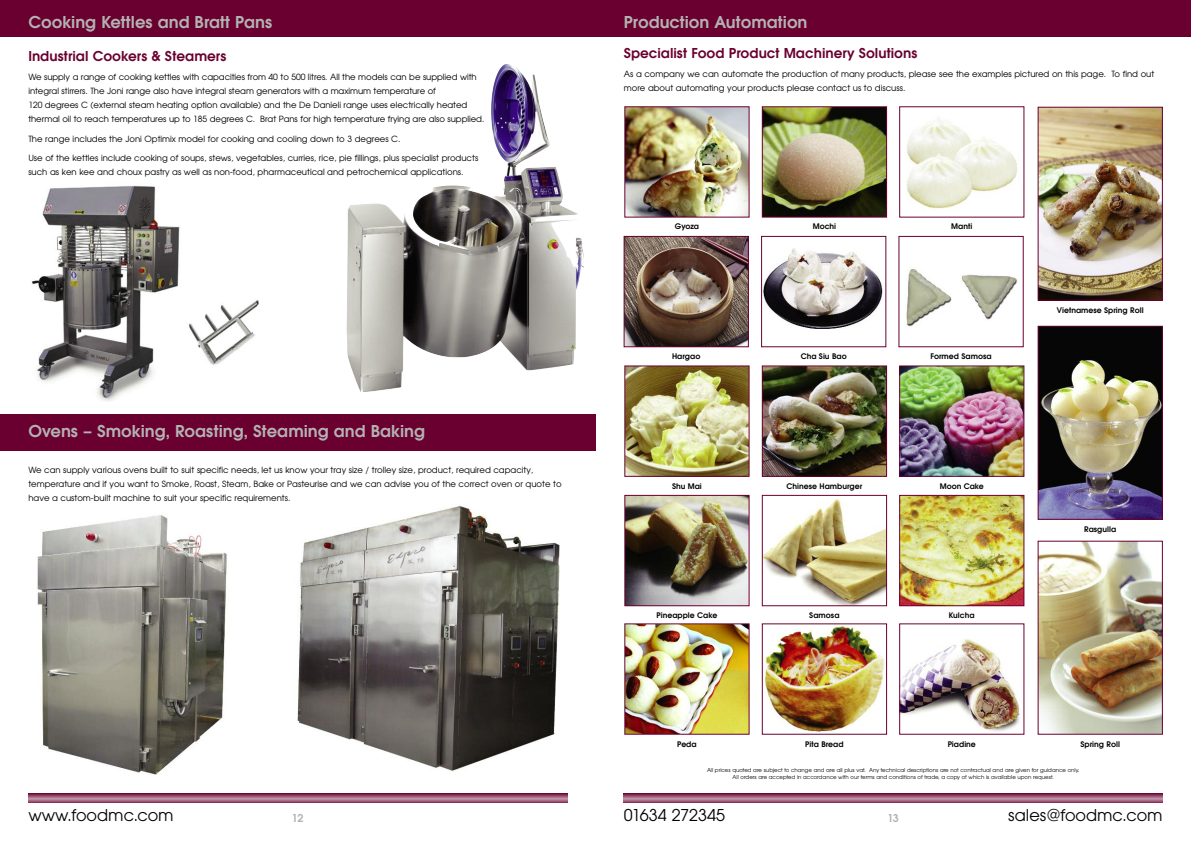
<style>
.page{position:relative;width:1191px;height:842px;background:#fff}
.page>*{position:absolute;margin:0;border:0;box-sizing:border-box;transform-origin:0 0}
.t1{font:600 18px "Avant Garde Gothic Itc T";color:#b3b3b3}
.t2{font:18px "Avant Garde Gothic Itc T";color:#000}
.t3{font:600 15px "Avant Garde Gothic Itc T";color:#6a0030}
.t4{font:600 12px "Avant Garde Gothic Itc T";color:#b3b3b3}
.t5{font:8.5px/14px "Avant Garde";color:#000}
.t6{font:600 8.5px "Avant Garde Gothic Itc T";color:#000}
.t7{font:6px/7.2px "Avant Garde Gothic Itc T";color:#000;text-align:center}
</style>
<div class="page">
<div style="left:0;top:0;width:595px;height:37px;background:#6a0030"></div>
<svg style="left:28px;top:794px;width:539px;height:9px;background:#9f5b7a"></svg>
<img style="left:32px;top:185px;width:227px;height:217px">
<div style="left:0;top:414px;width:595px;height:37px;background:#6a0030"></div>
<img style="left:297px;top:505px;width:263px;height:266px">
<img style="left:37px;top:515px;width:190px;height:260px">
<img style="left:346px;top:64px;width:238px;height:328px">
<div style="left:595px;top:0;width:596px;height:37px;background:#6a0030"></div>
<svg style="left:624px;top:794px;width:538px;height:9px;background:#9f5b7a"></svg>
<img style="left:1039px;top:109px;width:121px;height:189px">
<div style="left:1037px;top:107px;width:125px;height:193px;border:1px solid #6a0030"></div>
<img style="left:764px;top:108px;width:121px;height:107px">
<div style="left:762px;top:106px;width:125px;height:111px;border:1px solid #6a0030"></div>
<img style="left:763px;top:248px;width:120px;height:81px">
<div style="left:761px;top:236px;width:125px;height:111px;border:1px solid #6a0030"></div>
<img style="left:764px;top:368px;width:121px;height:107px">
<div style="left:762px;top:366px;width:125px;height:111px;border:1px solid #6a0030"></div>
<img style="left:764px;top:498px;width:121px;height:106px">
<div style="left:762px;top:495px;width:125px;height:111px;border:1px solid #6a0030"></div>
<img style="left:764px;top:626px;width:121px;height:106px">
<div style="left:762px;top:624px;width:125px;height:110px;border:1px solid #6a0030"></div>
<img style="left:626px;top:108px;width:121px;height:107px">
<img style="left:626px;top:238px;width:120px;height:107px">
<div style="left:624px;top:236px;width:124px;height:111px;border:1px solid #6a0030"></div>
<img style="left:626px;top:368px;width:121px;height:107px">
<div style="left:624px;top:366px;width:125px;height:111px;border:1px solid #6a0030"></div>
<img style="left:626px;top:497px;width:121px;height:107px">
<div style="left:624px;top:495px;width:125px;height:111px;border:1px solid #6a0030"></div>
<img style="left:626px;top:626px;width:121px;height:106px">
<div style="left:624px;top:624px;width:125px;height:110px;border:1px solid #6a0030"></div>
<img style="left:906px;top:118px;width:112px;height:93px">
<img style="left:906px;top:268px;width:112px;height:59px">
<img style="left:901px;top:368px;width:121px;height:107px">
<div style="left:899px;top:366px;width:125px;height:111px;border:1px solid #6a0030"></div>
<img style="left:901px;top:497px;width:121px;height:107px">
<div style="left:899px;top:495px;width:125px;height:111px;border:1px solid #6a0030"></div>
<img style="left:901px;top:639px;width:119px;height:93px">
<img style="left:1039px;top:328px;width:121px;height:190px">
<div style="left:1037px;top:326px;width:125px;height:194px;border:1px solid #6a0030"></div>
<img style="left:1039px;top:543px;width:121px;height:189px">
<h1 class="t1" style="left:28px;top:11px;width:245px">Cooking Kettles and Bratt Pans</h1>
<h2 class="t3" style="left:28px;top:47px;width:200px">Industrial Cookers &amp; Steamers</h2>
<p class="t5" style="left:28px;top:70px;width:457px">We supply a range of cooking kettles with capacities from 40 to 500 litres. All the models can be supplied with integral stirrers. The Joni range also have integral steam generators with a maximum temperature of<br>120 degrees C (external steam heating option available) and the De Danieli range uses electrically heated thermal oil to reach temperatures up to 185 degrees C. Brat Pans for high temperature frying are also supplied.</p>
<p class="t5" style="left:28px;top:132px;width:374px">The range includes the Joni Optimix model for cooking and cooling down to 3 degrees C.</p>
<p class="t5" style="left:28px;top:151px;width:451px">Use of the kettles include cooking of soups, stews, vegetables, curries, rice, pie fillings, plus specialist products such as ken kee and choux pastry as well as non-food, pharmaceutical and petrochemical applications.</p>
<h1 class="t1" style="left:28px;top:420px;width:398px">Ovens – Smoking, Roasting, Steaming and Baking</h1>
<p class="t5" style="left:28px;top:463px;width:535px">We can supply various ovens built to suit specific needs, let us know your tray size / trolley size, product, required capacity, temperature and if you want to Smoke, Roast, Steam, Bake or Pasteurise and we can advise you of the correct oven or quote to have a custom-built machine to suit your specific requirements.</p>
<h1 class="t2" style="left:28px;top:804px;width:147px">www.foodmc.com</h1>
<h3 class="t4" style="left:292px;top:810px;width:13px">12</h3>
<h1 class="t1" style="left:624px;top:11px;width:185px">Production Automation</h1>
<h2 class="t3" style="left:624px;top:44px;width:295px">Specialist Food Product Machinery Solutions</h2>
<p class="t5" style="left:624px;top:67px;width:532px">As a company we can automate the production of many products, please see the examples pictured on this page. To find out more about automating your products please contact us to discuss.</p>
<p class="t6" style="left:675px;top:222px;width:26px">Gyoza</p>
<p class="t6" style="left:812px;top:222px;width:25px">Mochi</p>
<p class="t6" style="left:951px;top:222px;width:23px">Manti</p>
<p class="t6" style="left:1056px;top:305px;width:88px">Vietnamese Spring Roll</p>
<p class="t6" style="left:672px;top:351px;width:30px">Hargao</p>
<p class="t6" style="left:800px;top:351px;width:47px">Cha Siu Bao</p>
<p class="t6" style="left:930px;top:351px;width:63px">Formed Samosa</p>
<p class="t6" style="left:672px;top:481px;width:31px">Shu Mai</p>
<p class="t6" style="left:786px;top:481px;width:77px">Chinese Hamburger</p>
<p class="t6" style="left:939px;top:481px;width:46px">Moon Cake</p>
<p class="t6" style="left:1084px;top:524px;width:34px">Rasgulla</p>
<p class="t6" style="left:656px;top:610px;width:62px">Pineapple Cake</p>
<p class="t6" style="left:809px;top:610px;width:32px">Samosa</p>
<p class="t6" style="left:949px;top:610px;width:27px">Kulcha</p>
<p class="t6" style="left:677px;top:739px;width:21px">Peda</p>
<p class="t6" style="left:805px;top:739px;width:40px">Pita Bread</p>
<p class="t6" style="left:947px;top:739px;width:30px">Piadine</p>
<p class="t6" style="left:1080px;top:739px;width:41px">Spring Roll</p>
<p class="t7" style="left:707px;top:767px;width:374px">All prices quoted are subject to change and are all plus vat. Any technical descriptions are not contractual and are given for guidance only.<br>All orders are accepted in accordance with our terms and conditions of trade, a copy of which is available upon request.</p>
<h1 class="t2" style="left:624px;top:804px;width:103px">01634 272345</h1>
<h3 class="t4" style="left:887px;top:810px;width:13px">13</h3>
<h1 class="t2" style="left:1008px;top:804px;width:156px">sales@foodmc.com</h1>
</div>
